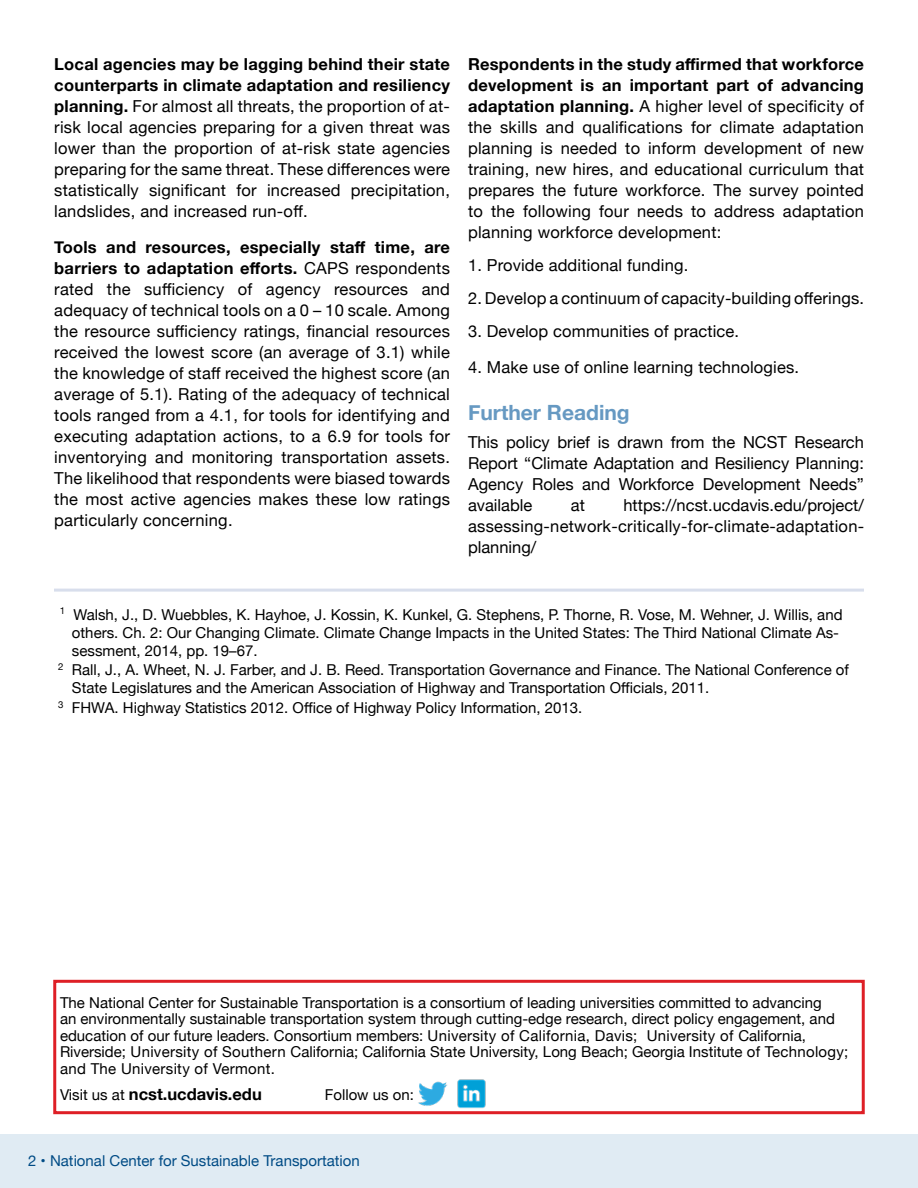
<style>
.page{position:relative;width:918px;height:1188px;background:#fff}
.page>*{position:absolute;margin:0;border:0;box-sizing:border-box;transform-origin:0 0}
.t1{font:700 21px "Helvetica Neue";color:#6699c2}
.t2{font:16.5px/21px "Helvetica Neue";letter-spacing:.015em;color:#000;text-align:justify}
.t3{font:700 16.5px/21px "Helvetica Neue";letter-spacing:.015em;color:#000}
.t4{font:15px/16.5px "Helvetica Neue";color:#000}
.t5{font:15px "Helvetica Neue";color:#004b85}
.s1{font-weight:700}
.s2{font-weight:400}
.s3{font-weight:400;font-size:15px}
</style>
<div class="page">
<hr style="left:54px;top:589px;width:810px;height:3px;background:#d8deec">
<div style="left:0;top:1134px;width:918px;height:54px;background:#e0ebf3"></div>
<div style="left:53px;top:980px;width:812px;height:134px;border:3px solid #de1f26"></div>
<img style="left:414px;top:1081px;width:33px;height:32px">
<img style="left:447px;top:1079px;width:48px;height:36px">
<p class="t2" style="left:54px;top:55px;width:397px"><span class="s1">Local agencies may be lagging behind their state counterparts in climate adaptation and resiliency planning.</span> For almost all threats, the proportion of at&shy;risk local agencies preparing for a given threat was lower than the proportion of at-risk state agencies</p>
<p class="t2" style="left:54px;top:160px;width:397px">preparing for the same threat. These differences were statistically significant for increased precipitation, landslides, and increased run-off.</p>
<h3 class="t3" style="left:54px;top:237px;width:397px">Tools and resources, especially staff time, are barriers to adaptation efforts. <span class="s2">CAPS respondents</span></h3>
<p class="t2" style="left:54px;top:280px;width:397px">rated the sufficiency of agency resources and</p>
<p class="t2" style="left:54px;top:301px;width:397px">adequacy of technical tools on a 0 – 10 scale. Among</p>
<p class="t2" style="left:54px;top:322px;width:397px">the resource sufficiency ratings, financial resources</p>
<p class="t2" style="left:54px;top:343px;width:397px">received the lowest score (an average of 3.1) while</p>
<p class="t2" style="left:54px;top:364px;width:397px">the knowledge of staff received the highest score (an</p>
<p class="t2" style="left:54px;top:385px;width:397px">average of 5.1). Rating of the adequacy of technical tools ranged from a 4.1, for tools for identifying and executing adaptation actions, to a 6.9 for tools for inventorying and monitoring transportation assets.<br>The likelihood that respondents were biased towards the most active agencies makes these low ratings particularly concerning.</p>
<h3 class="t3" style="left:468px;top:54px;width:398px">Respondents in the study affirmed that workforce</h3>
<p class="t2" style="left:468px;top:76px;width:398px"><span class="s1">development is an important part of advancing adaptation planning.</span> A higher level of specificity of the skills and qualifications for climate adaptation</p>
<p class="t2" style="left:468px;top:139px;width:398px">planning is needed to inform development of new training, new hires, and educational curriculum that prepares the future workforce. The survey pointed to the following four needs to address adaptation planning workforce development:</p>
<p class="t2" style="left:468px;top:256px;width:222px">1. Provide additional funding.</p>
<p class="t2" style="left:468px;top:289px;width:398px">2. Develop a continuum of capacity-building offerings.</p>
<p class="t2" style="left:468px;top:322px;width:273px">3. Develop communities of practice.</p>
<p class="t2" style="left:468px;top:358px;width:333px">4. Make use of online learning technologies.</p>
<h2 class="t1" style="left:468px;top:396px;width:163px">Further Reading</h2>
<p class="t2" style="left:468px;top:433px;width:398px">This policy brief is drawn from the NCST Research Report “Climate Adaptation and Resiliency Planning:<br>Agency Roles and Workforce Development Needs” available</p>
<p class="t2" style="left:571px;top:496px;width:16px">at</p>
<p class="t2" style="left:623px;top:496px;width:242px">https://ncst.ucdavis.edu/project/</p>
<p class="t2" style="left:468px;top:517px;width:398px">assessing-network-critically-for-climate-adaptation-</p>
<p class="t2" style="left:468px;top:538px;width:70px">planning/</p>
<p class="t4" style="left:72px;top:606px;width:772px;line-height:18px;text-indent:-12px"><sup>1</sup> Walsh, J., D. Wuebbles, K. Hayhoe, J. Kossin, K. Kunkel, G. Stephens, P. Thorne, R. Vose, M. Wehner, J. Willis, and others. Ch. 2: Our Changing Climate. Climate Change Impacts in the United States: The Third National Climate As&shy;sessment, 2014, pp. 19–67.</p>
<p class="t4" style="left:58px;top:663px;width:792px"><sup>2</sup> Rall, J., A. Wheet, N. J. Farber, and J. B. Reed. Transportation Governance and Finance. The National Conference of</p>
<p class="t4" style="left:58px;top:679px;width:653px;line-height:19.8px;text-indent:14px">State Legislatures and the American Association of Highway and Transportation Officials, 2011.<br><sup>3</sup> FHWA. Highway Statistics 2012. Office of Highway Policy Information, 2013.</p>
<p class="t4" style="left:60px;top:995px;width:790px">The National Center for Sustainable Transportation is a consortium of leading universities committed to advancing<br>an environmentally sustainable transportation system through cutting-edge research, direct policy engagement, and education of our future leaders. Consortium members: University of California, Davis; University of California, Riverside; University of Southern California; California State University, Long Beach; Georgia Institute of Technology; and The University of Vermont.</p>
<p class="t3" style="left:60px;top:1084px;width:203px"><span class="s3">Visit us at</span> ncst.ucdavis.edu</p>
<p class="t4" style="left:325px;top:1087px;width:91px">Follow us on:</p>
<p class="t5" style="left:28px;top:1150px;width:333px">2 • National Center for Sustainable Transportation</p>
</div>
